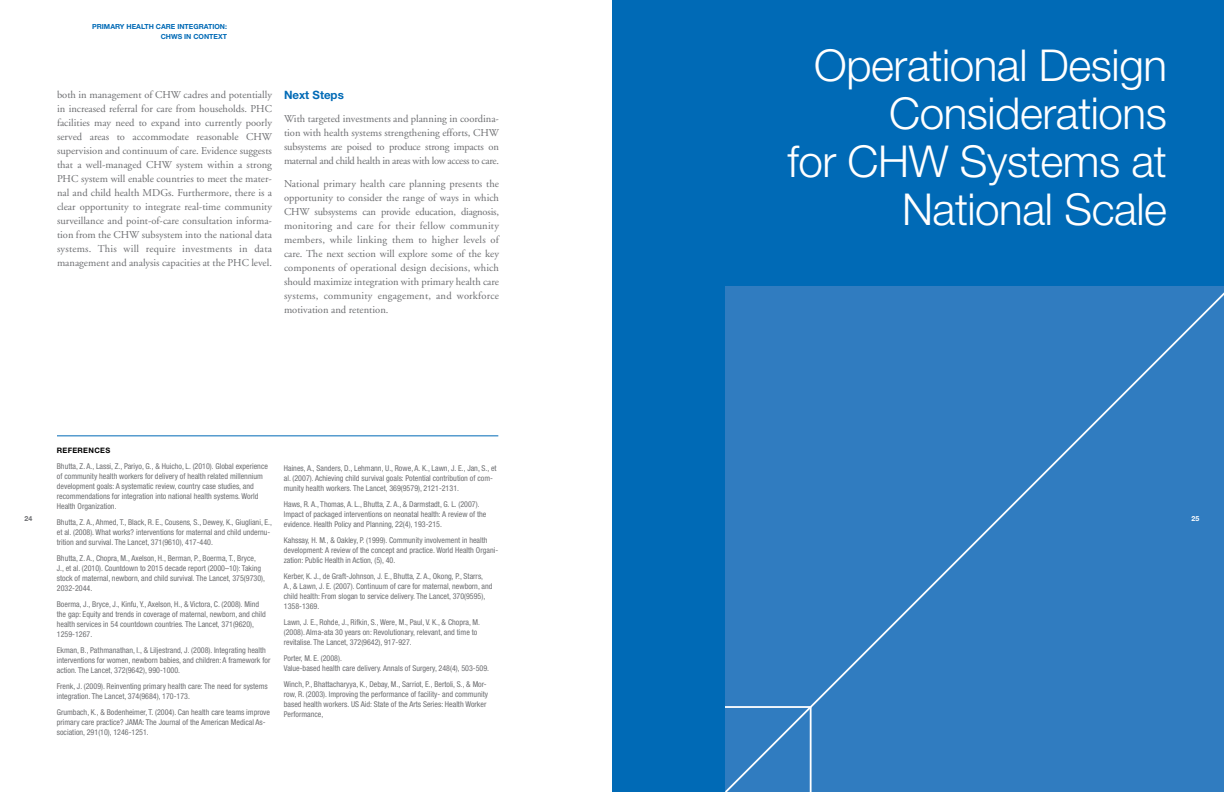
<style>
.page{position:relative;width:1224px;height:792px;background:#fff}
.page>*{position:absolute;margin:0;border:0;box-sizing:border-box;transform-origin:0 0}
.t1{font:300 44px/48px "Helvetica Neue";letter-spacing:-.01em;color:#fff;text-align:right}
.t2{font:700 11.5px "Helvetica Neue";color:#006ab6}
.t3{font:10.5px/14px "Adobe Garamond";color:#6d6e71;text-align:justify}
.t4{font:condensed 8px/10px "Helvetica Neue";color:#6d6e71}
.t5{font:700 7.5px "Helvetica Neue";letter-spacing:.04em;color:#000}
.t6{font:700 7px/10px "Helvetica Neue";color:#006ab6;text-align:right}
.t7{font:700 7px "Helvetica Neue";color:#6d6e71}
.t8{font:700 7px "Helvetica Neue";color:#fff}
</style>
<div class="page">
<hr style="left:57px;top:436px;width:441px;height:1px;background:#006ab6">
<div style="left:612px;top:0;width:612px;height:792px;background:#006ab6"></div>
<div style="left:726px;top:287px;width:498px;height:505px;background:#307cc0"></div>
<svg style="left:726px;top:706px;width:86px;height:86px;background:#3e85c4"></svg>
<p class="t6" style="left:92px;top:22px;width:18px">PRIMARY</p>
<p class="t6" style="left:127px;top:22px;width:16px">HEALTH</p>
<p class="t6" style="left:156px;top:22px;width:49px">CARE INTEGRAT</p>
<p class="t6" style="left:161px;top:22px;width:68px">ION:<br>CHWS IN CONTEXT</p>
<p class="t3" style="left:57px;top:88px;width:217px">both in management of CHW cadres and potentially in increased referral for care from households. PHC facilities may need to expand into currently poorly served areas to accommodate reasonable CHW supervision and continuum of care. Evidence suggests that a well-managed CHW system within a strong PHC system will enable countries to meet the mater&shy;nal and child health MDGs. Furthermore, there is a clear opportunity to integrate real-time community surveillance and point-of-care consultation informa&shy;tion from the CHW subsystem into the national data systems. This will require investments in data management and analysis capacities at the PHC level.</p>
<h2 class="t2" style="left:284px;top:88px;width:61px">NEXT STEPS</h2>
<h3 class="t3" style="left:284px;top:112px;width:216px">With targeted investments and planning in coordina&shy;tion with health systems strengthening efforts, CHW subsystems are poised to produce strong impacts on maternal and child health in areas with low access to care.</h3>
<p class="t3" style="left:284px;top:177px;width:217px">National primary health care planning presents the opportunity to consider the range of ways in which CHW subsystems can provide education, diagnosis, monitoring and care for their fellow community members, while linking them to higher levels of care. The next section will explore some of the key components of operational design decisions, which should maximize integration with primary health care systems, community engagement, and workforce motivation and retention.</p>
<p class="t7" style="left:25px;top:515px;width:9px">24</p>
<p class="t5" style="left:57px;top:446px;width:55px">REFERENCES</p>
<p class="t4" style="left:57px;top:461px;width:213px">Bhutta, Z. A., Lassi, Z., Pariyo, G., &amp; Huicho, L. (2010). Global experience of community health workers for delivery of health related millennium development goals: A systematic review, country case studies, and recommendations for integration into national health systems. World Health Organization.</p>
<p class="t4" style="left:57px;top:517px;width:217px">Bhutta, Z. A., Ahmed, T., Black, R. E., Cousens, S., Dewey, K., Giugliani, E., et al. (2008). What works? interventions for maternal and child undernu&shy;trition and survival. The Lancet, 371(9610), 417-440.</p>
<p class="t4" style="left:57px;top:553px;width:210px">Bhutta, Z. A., Chopra, M., Axelson, H., Berman, P., Boerma, T., Bryce, J., et al. (2010). Countdown to 2015 decade report (2000–10): Taking stock of maternal, newborn, and child survival. The Lancet, 375(9730), 2032-2044.</p>
<p class="t4" style="left:57px;top:599px;width:211px">Boerma, J., Bryce, J., Kinfu, Y., Axelson, H., &amp; Victora, C. (2008). Mind the gap: Equity and trends in coverage of maternal, newborn, and child health services in 54 countdown countries. The Lancet, 371(9620), 1259-1267.</p>
<p class="t4" style="left:57px;top:645px;width:215px">Ekman, B., Pathmanathan, I., &amp; Liljestrand, J. (2008). Integrating health interventions for women, newborn babies, and children: A framework for action. The Lancet, 372(9642), 990-1000.</p>
<p class="t4" style="left:57px;top:681px;width:213px">Frenk, J. (2009). Reinventing primary health care: The need for systems integration. The Lancet, 374(9684), 170-173.</p>
<p class="t4" style="left:57px;top:707px;width:215px">Grumbach, K., &amp; Bodenheimer, T. (2004). Can health care teams improve primary care practice? JAMA: The Journal of the American Medical As&shy;sociation, 291(10), 1246-1251.</p>
<p class="t4" style="left:284px;top:463px;width:214px">Haines, A., Sanders, D., Lehmann, U., Rowe, A. K., Lawn, J. E., Jan, S., et al. (2007). Achieving child survival goals: Potential contribution of com&shy;munity health workers. The Lancet, 369(9579), 2121-2131.</p>
<p class="t4" style="left:284px;top:499px;width:204px">Haws, R. A., Thomas, A. L., Bhutta, Z. A., &amp; Darmstadt, G. L. (2007).<br>Impact of packaged interventions on neonatal health: A review of the evidence. Health Policy and Planning, 22(4), 193-215.</p>
<p class="t4" style="left:284px;top:535px;width:216px">Kahssay, H. M., &amp; Oakley, P. (1999). Community involvement in health development: A review of the concept and practice. World Health Organi&shy;zation: Public Health in Action, (5), 40.</p>
<p class="t4" style="left:284px;top:571px;width:210px">Kerber, K. J., de Graft-Johnson, J. E., Bhutta, Z. A., Okong, P., Starrs, A., &amp; Lawn, J. E. (2007). Continuum of care for maternal, newborn, and child health: From slogan to service delivery. The Lancet, 370(9595), 1358-1369.</p>
<p class="t4" style="left:284px;top:617px;width:198px">Lawn, J. E., Rohde, J., Rifkin, S., Were, M., Paul, V. K., &amp; Chopra, M. (2008). Alma-ata 30 years on: Revolutionary, relevant, and time to revitalise. The Lancet, 372(9642), 917-927.</p>
<p class="t4" style="left:284px;top:653px;width:207px">Porter, M. E. (2008).<br>Value-based health care delivery. Annals of Surgery, 248(4), 503-509.</p>
<p class="t4" style="left:284px;top:679px;width:206px">Winch, P., Bhattacharyya, K., Debay, M., Sarriot, E., Bertoli, S., &amp; Mor&shy;row, R. (2003). Improving the performance of facility- and community based health workers. US Aid: State of the Arts Series: Health Worker Performance,</p>
<h1 class="t1" style="left:787px;top:41px;width:381px">Operational Design<br>Considerations<br>for CHW Systems at<br>National Scale</h1>
<p class="t8" style="left:1192px;top:515px;width:9px">25</p>
</div>
